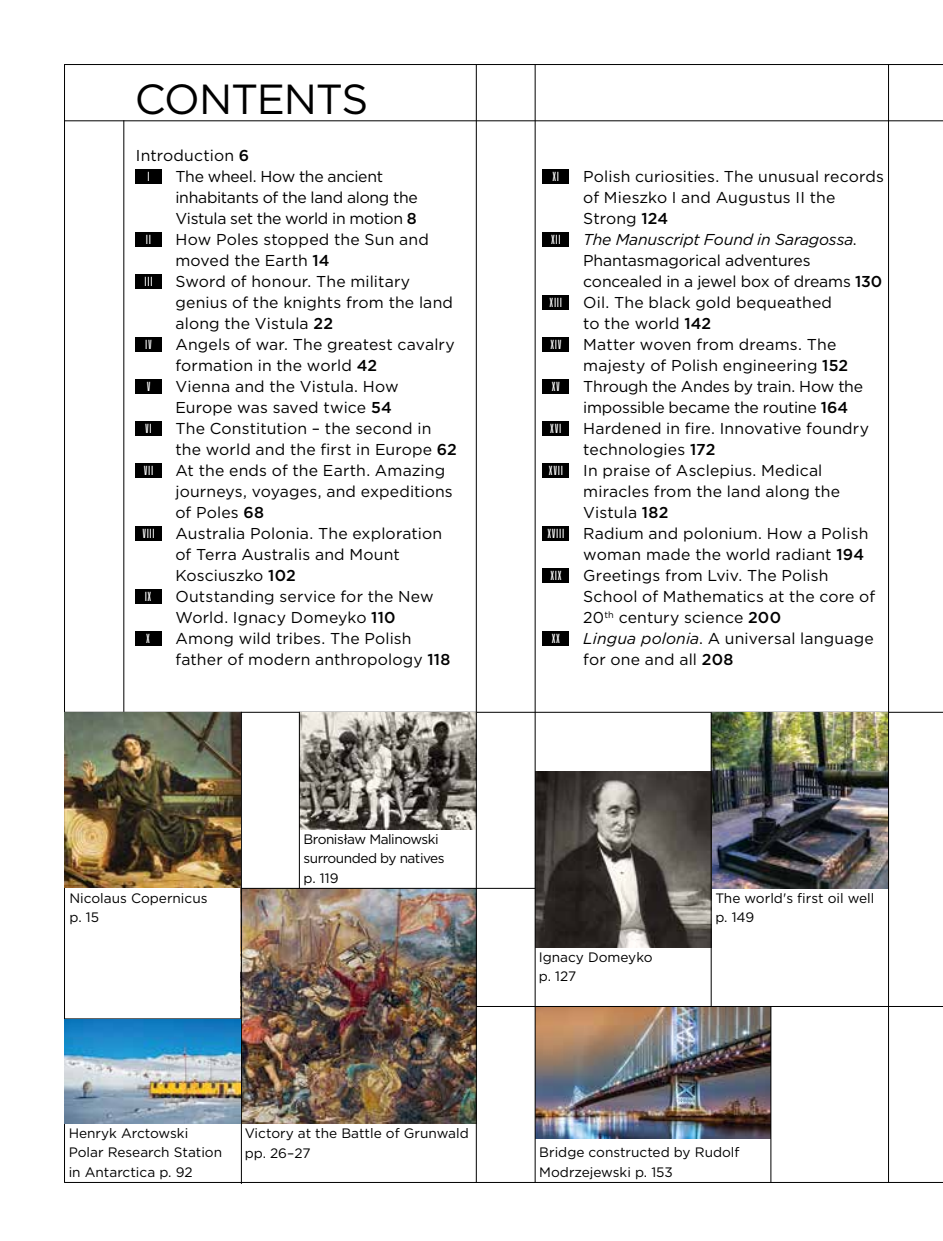
<style>
.page{position:relative;width:943px;height:1241px;background:#fff}
.page>*{position:absolute;margin:0;border:0;box-sizing:border-box;transform-origin:0 0}
.t1{font:42px "Gotham";letter-spacing:-.03em;color:#000}
.t2{font:15.75px/21px "Gotham";letter-spacing:.01em;color:#000}
.t3{font:italic 15.75px "Gotham";letter-spacing:-.01em;color:#000}
.t4{font:15.75px "Gotham";letter-spacing:-.01em;color:#000}
.t5{font:13.65px/19.2px "Gotham";color:#000}
.t6{font:13.65px/19.2px "Gotham";letter-spacing:-.035em;color:#000}
.t7{font:700 13.12px "Coign Pro 87";letter-spacing:.1em;color:#fff}
.s1{font-weight:500}
.s2{font-family:"Coign Pro 87";font-weight:700;font-size:13.12px;color:#fff}
.s3{font-style:normal}
.s4{font-style:italic}
</style>
<div class="page">
<img style="left:242px;top:888px;width:234px;height:235px">
<img style="left:535px;top:1006px;width:235px;height:131px">
<hr style="left:65px;top:64px;width:878px;height:1px;background:#000">
<hr style="left:64px;top:1181px;width:879px;height:1px;background:#000">
<hr style="left:64px;top:711px;width:879px;height:1px;background:#000">
<hr style="left:476px;top:1005px;width:467px;height:1px;background:#000">
<hr style="left:64px;top:120px;width:879px;height:1px;background:#000">
<hr style="left:64px;top:64px;width:1px;height:1118px;background:#000">
<img style="left:711px;top:712px;width:177px;height:176px">
<img style="left:535px;top:771px;width:175px;height:176px">
<img style="left:300px;top:712px;width:176px;height:117px">
<div style="left:135px;top:169px;width:27px;height:15px;background:#000"></div>
<div style="left:135px;top:232px;width:27px;height:15px;background:#000"></div>
<div style="left:135px;top:274px;width:27px;height:15px;background:#000"></div>
<div style="left:135px;top:337px;width:27px;height:15px;background:#000"></div>
<div style="left:135px;top:379px;width:27px;height:15px;background:#000"></div>
<div style="left:135px;top:421px;width:27px;height:15px;background:#000"></div>
<div style="left:135px;top:463px;width:27px;height:15px;background:#000"></div>
<div style="left:135px;top:526px;width:27px;height:15px;background:#000"></div>
<div style="left:135px;top:589px;width:26px;height:15px;background:#000"></div>
<div style="left:135px;top:631px;width:26px;height:15px;background:#000"></div>
<div style="left:542px;top:169px;width:27px;height:15px;background:#000"></div>
<div style="left:542px;top:232px;width:27px;height:15px;background:#000"></div>
<div style="left:542px;top:295px;width:27px;height:15px;background:#000"></div>
<div style="left:542px;top:337px;width:27px;height:15px;background:#000"></div>
<div style="left:542px;top:379px;width:27px;height:15px;background:#000"></div>
<div style="left:542px;top:421px;width:27px;height:15px;background:#000"></div>
<div style="left:542px;top:463px;width:27px;height:15px;background:#000"></div>
<div style="left:542px;top:526px;width:27px;height:15px;background:#000"></div>
<div style="left:542px;top:568px;width:27px;height:15px;background:#000"></div>
<div style="left:542px;top:631px;width:27px;height:15px;background:#000"></div>
<hr style="left:241px;top:887px;width:294px;height:1px;background:#000">
<hr style="left:64px;top:1018px;width:177px;height:1px;background:#000">
<hr style="left:534px;top:64px;width:1px;height:1118px;background:#000">
<hr style="left:123px;top:120px;width:1px;height:591px;background:#000">
<hr style="left:476px;top:64px;width:1px;height:1118px;background:#000">
<hr style="left:888px;top:64px;width:1px;height:1118px;background:#000">
<hr style="left:710px;top:712px;width:1px;height:294px;background:#000">
<hr style="left:299px;top:711px;width:1px;height:177px;background:#000">
<hr style="left:241px;top:711px;width:1px;height:472px;background:#000">
<hr style="left:770px;top:1005px;width:1px;height:177px;background:#000">
<img style="left:65px;top:712px;width:176px;height:175px">
<img style="left:65px;top:1019px;width:176px;height:104px">
<h1 class="t1" style="left:135px;top:72px;width:235px">Contents</h1>
<p class="t2" style="left:136px;top:144px;width:115px">I ntroduction <span class="s1">6</span></p>
<p class="t2" style="left:148px;top:165px;width:237px"><span class="s2">I</span> The wheel. How the ancient</p>
<p class="t2" style="left:175px;top:186px;width:244px">inhabitants of the land along the</p>
<p class="t2" style="left:175px;top:207px;width:243px">Vistula set the world in motion <span class="s1">8</span></p>
<p class="t2" style="left:146px;top:228px;width:284px"><span class="s2">II</span> How Poles stopped the Sun and</p>
<p class="t2" style="left:175px;top:249px;width:156px">moved the Earth <span class="s1">14</span></p>
<p class="t2" style="left:145px;top:270px;width:267px"><span class="s2">III</span> Sword of honour. The military</p>
<p class="t2" style="left:175px;top:291px;width:279px">genius of the knights from the land</p>
<p class="t2" style="left:175px;top:312px;width:159px">along the Vistula <span class="s1">22</span></p>
<p class="t2" style="left:146px;top:333px;width:311px"><span class="s2">IV</span> Angels of war. The greatest cavalry</p>
<p class="t2" style="left:175px;top:354px;width:203px">formation in the world <span class="s1">42</span></p>
<p class="t2" style="left:147px;top:375px;width:253px"><span class="s2">V</span> Vienna and the Vistula. How</p>
<p class="t2" style="left:175px;top:396px;width:218px">Europe was saved twice <span class="s1">54</span></p>
<p class="t2" style="left:146px;top:417px;width:287px"><span class="s2">VI</span> The Constitution – the second in</p>
<p class="t2" style="left:175px;top:438px;width:283px">the world and the first in Europe <span class="s1">62</span></p>
<p class="t2" style="left:144px;top:459px;width:302px"><span class="s2">VII</span> At the ends of the Earth. Amazing</p>
<p class="t2" style="left:175px;top:480px;width:279px">journeys, voyages, and expeditions</p>
<p class="t2" style="left:175px;top:501px;width:90px">of Poles <span class="s1">68</span></p>
<p class="t2" style="left:143px;top:522px;width:301px"><span class="s2">VIII</span> Australia Polonia. The exploration</p>
<p class="t2" style="left:175px;top:543px;width:226px">of Terra Australis and Mount</p>
<p class="t2" style="left:175px;top:564px;width:122px">Kosciuszko <span class="s1">102</span></p>
<p class="t2" style="left:145px;top:585px;width:290px"><span class="s2">IX</span> O utstanding service for the N ew</p>
<p class="t2" style="left:175px;top:606px;width:222px">World. I gnacy Domeyko <span class="s1">110</span></p>
<p class="t2" style="left:146px;top:627px;width:267px"><span class="s2">X</span> Among wild tribes. The Polish</p>
<p class="t2" style="left:175px;top:648px;width:276px">father of modern anthropology <span class="s1">118</span></p>
<p class="t5" style="left:69px;top:888px;width:140px">N icolaus Copernicus p. 15</p>
<p class="t6" style="left:303px;top:829px;width:143px">Bronisław Malinowski surrounded by natives p. 119</p>
<p class="t5" style="left:69px;top:1123px;width:155px">H enryk Arctowski<br>Polar Research Station in Antarctica p. 92</p>
<p class="t5" style="left:245px;top:1123px;width:225px">Victory at the Battle of Grunwald pp. 26–27</p>
<p class="t7" style="left:553px;top:170px;width:8px">XI</p>
<p class="t2" style="left:583px;top:165px;width:302px">Polish curiosities. The unusual records of Mieszko I and Augustus II the<br>Strong <span class="s1">124</span></p>
<p class="t7" style="left:551px;top:233px;width:10px">XII</p>
<p class="t3" style="left:583px;top:229px;width:275px">The Manuscript Found in Saragossa<span class="s3">.</span></p>
<p class="t2" style="left:583px;top:249px;width:229px">Phantasmagorical adventures</p>
<p class="t2" style="left:583px;top:270px;width:300px">concealed in a jewel box of dreams <span class="s1">130</span></p>
<p class="t2" style="left:550px;top:291px;width:283px"><span class="s2">XIII</span> Oil. The black gold bequeathed</p>
<p class="t2" style="left:583px;top:312px;width:129px">to the world <span class="s1">142</span></p>
<p class="t7" style="left:550px;top:338px;width:12px">XIV</p>
<p class="t2" style="left:583px;top:333px;width:255px">Matter woven from dreams. The</p>
<p class="t2" style="left:583px;top:354px;width:266px">majesty of Polish engineering <span class="s1">152</span></p>
<p class="t2" style="left:552px;top:375px;width:312px"><span class="s2">XV</span> Through the Andes by train. How the</p>
<p class="t4" style="left:583px;top:397px;width:266px">impossible became the routine <span class="s1">164</span></p>
<p class="t2" style="left:550px;top:417px;width:320px"><span class="s2">XVI</span> Hardened in fire. I nnovative foundry</p>
<p class="t2" style="left:583px;top:438px;width:134px">technologies <span class="s1">172</span></p>
<p class="t2" style="left:549px;top:459px;width:275px"><span class="s2">XVII</span> I n praise of Asclepius. Medical</p>
<p class="t2" style="left:583px;top:480px;width:258px">miracles from the land along the</p>
<p class="t2" style="left:583px;top:501px;width:87px">Vistula <span class="s1">182</span></p>
<p class="t2" style="left:547px;top:522px;width:322px"><span class="s2">XVIII</span> Radium and polonium. How a Polish</p>
<p class="t2" style="left:583px;top:543px;width:282px">woman made the world radiant <span class="s1">194</span></p>
<p class="t7" style="left:550px;top:569px;width:12px">XIX</p>
<p class="t2" style="left:583px;top:564px;width:293px">Greetings from Lviv. The Polish<br>School of Mathematics at the core of<br>20<sup>th</sup> century science <span class="s1">200</span></p>
<p class="t7" style="left:552px;top:632px;width:9px">XX</p>
<p class="t2" style="left:583px;top:627px;width:292px"><span class="s4">Lingua polonia</span>. A universal language for one and all <span class="s1">208</span></p>
<p class="t5" style="left:539px;top:946px;width:115px">I gnacy Domeyko p. 127</p>
<p class="t5" style="left:715px;top:888px;width:161px">The world's first oil well p. 149</p>
<p class="t5" style="left:539px;top:1142px;width:202px">Bridge constructed by Rudolf<br>Modrzejewski p. 153</p>
</div>
